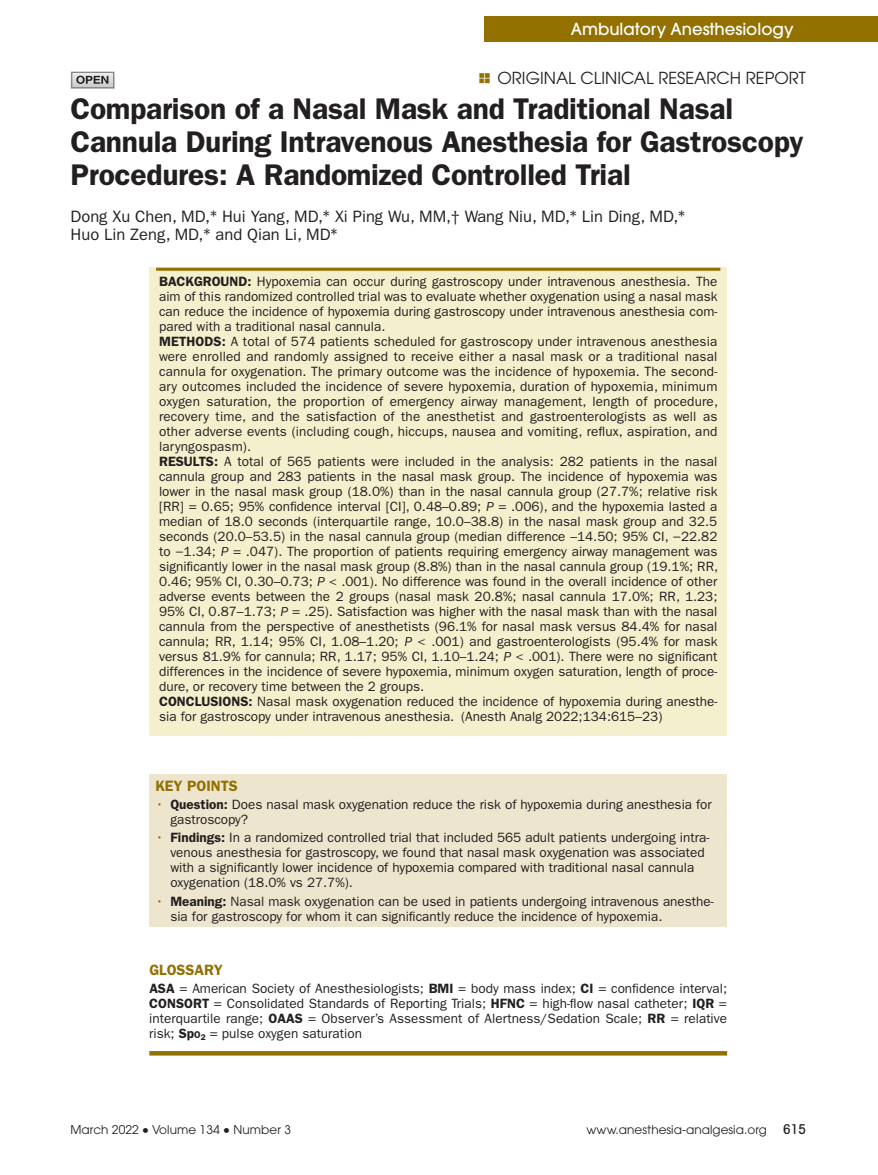
<style>
.page{position:relative;width:878px;height:1175px;background:#fff}
.page>*{position:absolute;margin:0;border:0;box-sizing:border-box;transform-origin:0 0}
.t1{font:600 30px/33px "ITC Franklin Gothic Std";letter-spacing:-.01em;color:#231f20}
.t2{font:16.5px/18px "ITC Franklin Gothic Std";color:#231f20}
.t3{font:16.5px "Avant Garde";color:#231f20}
.t4{font:500 16.5px "Avant Garde";color:#fff}
.t5{font:600 15px "ITC Franklin Gothic Std";color:#927100}
.t6{font:13.5px/15px "ITC Franklin Gothic Std";color:#231f20}
.t7{font:12px "Avant Garde";letter-spacing:.005em;color:#231f20}
.s1{font-family:"Cambria Math"}
.s2{font-weight:600}
.s3{font-style:italic}
.s4{color:#927100}
.s5{font-weight:600;font-size:9.9px}
.s6{font-family:"Gandhari Unicode";font-size:18.75px}
.s7{font-weight:500;font-stretch:condensed;font-size:13.5px}
</style>
<div class="page">
<div style="left:149px;top:268px;width:578px;height:67px;background:#f4f0cd"></div>
<hr style="left:156px;top:268px;width:564px;height:3px;background:#927100">
<div style="left:149px;top:328px;width:578px;height:127px;background:#f4f0cd"></div>
<div style="left:149px;top:448px;width:578px;height:247px;background:#f4f0cd"></div>
<div style="left:149px;top:688px;width:578px;height:48px;background:#f4f0cd"></div>
<div style="left:149px;top:774px;width:578px;height:28px;background:#eee5ce"></div>
<div style="left:149px;top:800px;width:578px;height:28px;background:#eee5ce"></div>
<div style="left:149px;top:827px;width:578px;height:66px;background:#eee5ce"></div>
<div style="left:149px;top:890px;width:578px;height:36px;background:#eee5ce"></div>
<svg style="left:149px;top:1051px;width:578px;height:4px;background:#937304"></svg>
<div style="left:485px;top:16px;width:393px;height:25px;background:#927100"></div>
<img style="left:70px;top:71px;width:45px;height:18px">
<div style="left:71px;top:72px;width:43px;height:16px;border:1px solid #808285"></div>
<svg style="left:76px;top:76px;width:32px;height:8px"></svg>
<p class="t4" style="left:571px;top:19px;width:224px">Ambulatory Anesthesiology</p>
<p class="t3" style="left:497px;top:68px;width:310px">Original Clinical Research Report</p>
<h1 class="t1" style="left:70px;top:92px;width:734px">Comparison of a Nasal Mask and Traditional Nasal<br>Cannula During Intravenous Anesthesia for Gastroscopy<br>Procedures: A Randomized Controlled Trial</h1>
<p class="t2" style="left:70px;top:207px;width:616px">Dong Xu Chen, MD,<span class="s1">*</span> Hui Yang, MD,<span class="s1">*</span> Xi Ping Wu, MM,<span class="s1">†</span> Wang Niu, MD,<span class="s1">*</span> Lin Ding, MD,<span class="s1">*<br></span>Huo Lin Zeng, MD,<span class="s1">*</span> and Qian Li, MD<span class="s1">*</span></p>
<p class="t6" style="left:159px;top:274px;width:560px"><span class="s2">BACKGROUND:</span> Hypoxemia can occur during gastroscopy under intravenous anesthesia. The aim of this randomized controlled trial was to evaluate whether oxygenation using a nasal mask can reduce the incidence of hypoxemia during gastroscopy under intravenous anesthesia com&shy;pared with a traditional nasal cannula.<br><span class="s2">METHODS:</span> A total of 574 patients scheduled for gastroscopy under intravenous anesthesia were enrolled and randomly assigned to receive either a nasal mask or a traditional nasal cannula for oxygenation. The primary outcome was the incidence of hypoxemia. The second&shy;ary outcomes included the incidence of severe hypoxemia, duration of hypoxemia, minimum oxygen saturation, the proportion of emergency airway management, length of procedure, recovery time, and the satisfaction of the anesthetist and gastroenterologists as well as other adverse events (including cough, hiccups, nausea and vomiting, reflux, aspiration, and laryngospasm).<br><span class="s2">RESULTS:</span> A total of 565 patients were included in the analysis: 282 patients in the nasal cannula group and 283 patients in the nasal mask group. The incidence of hypoxemia was lower in the nasal mask group (18.0%) than in the nasal cannula group (27.7%; relative risk [RR] = 0.65; 95% confidence interval [CI], 0.48–0.89; <span class="s3">P</span> = .006), and the hypoxemia lasted a median of 18.0 seconds (interquartile range, 10.0–38.8) in the nasal mask group and 32.5 seconds (20.0–53.5) in the nasal cannula group (median difference –14.50; 95% CI, −22.82 to −1.34; <span class="s3">P</span> = .047). The proportion of patients requiring emergency airway management was significantly lower in the nasal mask group (8.8%) than in the nasal cannula group (19.1%; RR, 0.46; 95% CI, 0.30–0.73; <span class="s3">P</span> &lt; .001). No difference was found in the overall incidence of other adverse events between the 2 groups (nasal mask 20.8%; nasal cannula 17.0%; RR, 1.23; 95% CI, 0.87–1.73; <span class="s3">P</span> = .25). Satisfaction was higher with the nasal mask than with the nasal cannula from the perspective of anesthetists (96.1% for nasal mask versus 84.4% for nasal cannula; RR, 1.14; 95% CI, 1.08–1.20; <span class="s3">P</span> &lt; .001) and gastroenterologists (95.4% for mask versus 81.9% for cannula; RR, 1.17; 95% CI, 1.10–1.24; <span class="s3">P</span> &lt; .001). There were no significant differences in the incidence of severe hypoxemia, minimum oxygen saturation, length of proce&shy;dure, or recovery time between the 2 groups.<br><span class="s2">CONCLUSIONS:</span> Nasal mask oxygenation reduced the incidence of hypoxemia during anesthe&shy;sia for gastroscopy under intravenous anesthesia. (Anesth Analg 2022;134:615–23)</p>
<p class="t5" style="left:155px;top:777px;width:84px">KEY POINTS</p>
<p class="t6" style="left:170px;top:797px;width:543px;text-indent:-15px"><span class="s4">•</span> <span class="s2">Question:</span> Does nasal mask oxygenation reduce the risk of hypoxemia during anesthesia for gastroscopy?</p>
<p class="t6" style="left:170px;top:830px;width:540px;text-indent:-15px"><span class="s4">•</span> <span class="s2">Findings:</span> In a randomized controlled trial that included 565 adult patients undergoing intra&shy;venous anesthesia for gastroscopy, we found that nasal mask oxygenation was associated with a significantly lower incidence of hypoxemia compared with traditional nasal cannula oxygenation (18.0% vs 27.7%).</p>
<p class="t6" style="left:170px;top:893px;width:545px;text-indent:-15px"><span class="s4">•</span> <span class="s2">Meaning:</span> Nasal mask oxygenation can be used in patients undergoing intravenous anesthe&shy;sia for gastroscopy for whom it can significantly reduce the incidence of hypoxemia.</p>
<p class="t5" style="left:149px;top:960px;width:75px">GLOSSARY</p>
<p class="t6" style="left:149px;top:980px;width:579px;text-align:justify"><span class="s2">ASA</span> = American Society of Anesthesiologists; <span class="s2">BMI</span> = body mass index; <span class="s2">CI</span> = confidence interval; <span class="s2">CONSORT</span> = Consolidated Standards of Reporting Trials; <span class="s2">HFNC</span> = high-flow nasal catheter; <span class="s2">IQR</span> = interquartile range; <span class="s2">OAAS</span> = Observer’s Assessment of Alertness/Sedation Scale; <span class="s2">RR</span> = relative risk; <span class="s2">Sp</span><span class="s5">o</span><sub>2</sub> = pulse oxygen saturation</p>
<p class="t7" style="left:70px;top:1123px;width:222px">March 2022 <span class="s6">•</span> Volume 134 <span class="s6">•</span> Number 3</p>
<p class="t7" style="left:586px;top:1123px;width:221px">www.anesthesia-analgesia.org <span class="s7">615</span></p>
</div>
